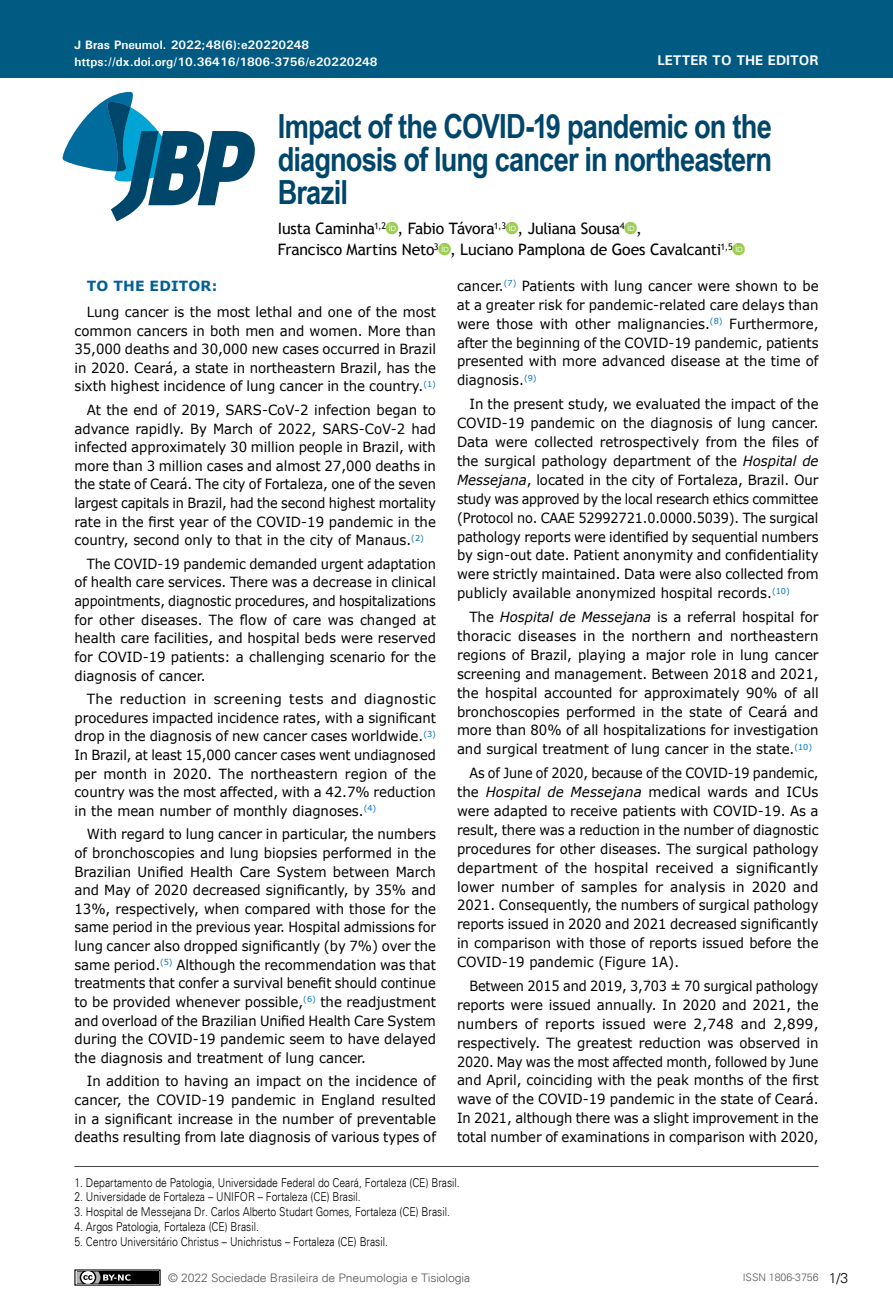
<style>
.page{position:relative;width:893px;height:1315px;background:#fff}
.page>*{position:absolute;margin:0;border:0;box-sizing:border-box;transform-origin:0 0}
.t1{font:700 33.25px/33.2px "Arial Narrow";letter-spacing:-.025em;color:#00466b;text-align:justify}
.t2{font:21px "ID font Regular";color:#9dcc52}
.t3{font:15.75px "Trebuchet MS";letter-spacing:-.015em;color:#000}
.t4{font:14px/18.6px "Verdana";color:#000;text-align:justify;scale:.95 1}
.t5{font:14px/18.9px "Verdana";color:#000;text-align:justify;scale:.92 1}
.t6{font:14px/18.6px "Verdana";color:#000;text-align:justify}
.t7{font:14px/18.6px "Verdana";color:#000;text-align:justify;scale:.93 1}
.t8{font:700 14px "Univers";color:#fff}
.t9{font:700 14px "Verdana";letter-spacing:.01em;color:#01609a}
.t10{font:300 14px "Univers";color:#000}
.t11{font:300 12.25px "Univers";color:#000;scale:.85 1}
.t12{font:700 12.25px "Univers";color:#fff}
.t13{font:300 11.72px "Univers";letter-spacing:-.01em;color:#58595b;scale:1.04 1}
.t14{font:300 10.5px "Univers";color:#58595b}
.s1{font-family:"ID font Regular";font-size:21px;color:#9dcc52}
.s2{font-family:"Trebuchet MS";font-size:15.75px;color:#000}
.s3{font-style:italic}
</style>
<div class="page">
<div style="left:0;top:0;width:893px;height:78px;background:#005a82"></div>
<svg style="left:62px;top:91px;width:193px;height:130px"></svg>
<div style="left:75px;top:1270px;width:85px;height:15px;background:#000"></div>
<div style="left:74px;top:1269px;width:87px;height:16px;border:1px solid #000"></div>
<svg style="left:74px;top:1269px;width:56px;height:17px"></svg>
<hr style="left:74px;top:1166px;width:745px;height:1px;background:#464547">
<p class="t12" style="left:74px;top:37px;width:236px">J Bras Pneumol. 2022;48(6):e20220248</p>
<p class="t12" style="left:74px;top:54px;width:305px">https://dx.doi.org/10.36416/1806-3756/e20220248</p>
<p class="t8" style="left:657px;top:52px;width:163px">LETTER TO THE EDITOR</p>
<h1 class="t1" style="left:278px;top:108px;width:496px">Impact of the COVID-19 pandemic on the diagnosis of lung cancer in northeastern Brazil</h1>
<p class="t3" style="left:278px;top:219px;width:348px">Iusta Caminha<sup>1,2</sup><span class="s1">a</span>, Fabio Távora<sup>1,3</sup><span class="s1">a</span>, Juliana Sousa<sup>4</sup></p>
<h2 class="t2" style="left:625px;top:218px;width:19px">a<span class="s2">,</span></h2>
<p class="t3" style="left:278px;top:240px;width:457px">Francisco Martins Neto<sup>3</sup><span class="s1">a</span>, Luciano Pamplona de Goes Cavalcanti<sup>1,5</sup></p>
<h2 class="t2" style="left:733px;top:239px;width:14px">a</h2>
<p class="t9" style="left:87px;top:277px;width:132px">TO THE EDITOR:</p>
<p class="t4" style="left:74px;top:303px;width:382px;text-indent:12px">Lung cancer is the most lethal and one of the most common cancers in both men and women. More than 35,000 deaths and 30,000 new cases occurred in Brazil in 2020. Ceará, a state in northeastern Brazil, has the sixth highest incidence of lung cancer in the country.<sup>(1)</sup></p>
<p class="t4" style="left:74px;top:401px;width:382px;text-indent:12px">At the end of 2019, SARS-CoV-2 infection began to advance rapidly. By March of 2022, SARS-CoV-2 had infected approximately 30 million people in Brazil, with more than 3 million cases and almost 27,000 deaths in the state of Ceará. The city of Fortaleza, one of the seven largest capitals in Brazil, had the second highest mortality rate in the first year of the COVID-19 pandemic in the country, second only to that in the city of Manaus.<sup>(2)</sup></p>
<p class="t7" style="left:74px;top:555px;width:390px;text-indent:12px">The COVID-19 pandemic demanded urgent adaptation of health care services. There was a decrease in clinical appointments, diagnostic procedures, and hospitalizations for other diseases. The flow of care was changed at health care facilities, and hospital beds were reserved for COVID-19 patients: a challenging scenario for the diagnosis of cancer.</p>
<p class="t6" style="left:74px;top:690px;width:363px;text-indent:12px">The reduction in screening tests and diagnostic procedures impacted incidence rates, with a significant drop in the diagnosis of new cancer cases worldwide.<sup>(3)<br></sup>In Brazil, at least 15,000 cancer cases went undiagnosed per month in 2020. The northeastern region of the country was the most affected, with a 42.7% reduction in the mean number of monthly diagnoses.<sup>(4)</sup></p>
<p class="t4" style="left:74px;top:825px;width:382px;text-indent:12px">With regard to lung cancer in particular, the numbers of bronchoscopies and lung biopsies performed in the Brazilian Unified Health Care System between March and May of 2020 decreased significantly, by 35% and 13%, respectively, when compared with those for the same period in the previous year. Hospital admissions for lung cancer also dropped significantly (by 7%) over the same period.<sup>(5)</sup> Although the recommendation was that treatments that confer a survival benefit should continue to be provided whenever possible,<sup>(6)</sup> the readjustment and overload of the Brazilian Unified Health Care System during the COVID-19 pandemic seem to have delayed the diagnosis and treatment of lung cancer.</p>
<p class="t4" style="left:74px;top:1072px;width:382px;text-indent:12px">In addition to having an impact on the incidence of cancer, the COVID-19 pandemic in England resulted in a significant increase in the number of preventable deaths resulting from late diagnosis of various types of</p>
<p class="t4" style="left:457px;top:276px;width:382px">cancer.<sup>(7)</sup> Patients with lung cancer were shown to be at a greater risk for pandemic-related care delays than were those with other malignancies.<sup>(8)</sup> Furthermore, after the beginning of the COVID-19 pandemic, patients presented with more advanced disease at the time of diagnosis.<sup>(9)</sup></p>
<p class="t4" style="left:457px;top:395px;width:382px;text-indent:12px">In the present study, we evaluated the impact of the COVID-19 pandemic on the diagnosis of lung cancer.<br>Data were collected retrospectively from the files of the surgical pathology department of the <span class="s3">Hospital de Messejana</span>, located in the city of Fortaleza, Brazil. Our study was approved by the local research ethics committee (Protocol no. CAAE 52992721.0.0000.5039). The surgical pathology reports were identified by sequential numbers by sign-out date. Patient anonymity and confidentiality were strictly maintained. Data were also collected from publicly available anonymized hospital records.<sup>(10)</sup></p>
<p class="t4" style="left:457px;top:608px;width:382px;text-indent:12px">The <span class="s3">Hospital de Messejana</span> is a referral hospital for thoracic diseases in the northern and northeastern regions of Brazil, playing a major role in lung cancer screening and management. Between 2018 and 2021, the hospital accounted for approximately 90% of all bronchoscopies performed in the state of Ceará and more than 80% of all hospitalizations for investigation and surgical treatment of lung cancer in the state.<sup>(10)</sup></p>
<p class="t5" style="left:457px;top:764px;width:395px;text-indent:12px">As of June of 2020, because of the COVID-19 pandemic, the <span class="s3">Hospital de Messejana</span> medical wards and ICUs were adapted to receive patients with COVID-19. As a result, there was a reduction in the number of diagnostic procedures for other diseases. The surgical pathology department of the hospital received a significantly lower number of samples for analysis in 2020 and 2021. Consequently, the numbers of surgical pathology reports issued in 2020 and 2021 decreased significantly in comparison with those of reports issued before the COVID-19 pandemic (Figure 1A).</p>
<p class="t5" style="left:457px;top:976px;width:395px;text-indent:12px">Between 2015 and 2019, 3,703 ± 70 surgical pathology reports were issued annually. In 2020 and 2021, the numbers of reports issued were 2,748 and 2,899, respectively. The greatest reduction was observed in 2020. May was the most affected month, followed by June and April, coinciding with the peak months of the first wave of the COVID-19 pandemic in the state of Ceará.<br>In 2021, although there was a slight improvement in the total number of examinations in comparison with 2020,</p>
<p class="t11" style="left:74px;top:1175px;width:455px">1. Departamento de Patologia, Universidade Federal do Ceará, Fortaleza (CE) Brasil.</p>
<p class="t11" style="left:74px;top:1189px;width:338px">2. Universidade de Fortaleza – UNIFOR – Fortaleza (CE) Brasil.</p>
<p class="t11" style="left:74px;top:1204px;width:443px">3. Hospital de Messejana Dr. Carlos Alberto Studart Gomes, Fortaleza (CE) Brasil.</p>
<p class="t11" style="left:74px;top:1219px;width:219px">4. Argos Patologia, Fortaleza (CE) Brasil.</p>
<p class="t11" style="left:74px;top:1233px;width:370px">5. Centro Universitário Christus – Unichristus – Fortaleza (CE) Brasil.</p>
<p class="t13" style="left:168px;top:1270px;width:292px">© 2022 Sociedade Brasileira de Pneumologia e Tisiologia</p>
<p class="t14" style="left:743px;top:1271px;width:77px">ISSN 1806-3756</p>
<p class="t10" style="left:829px;top:1269px;width:21px">1/3</p>
</div>
